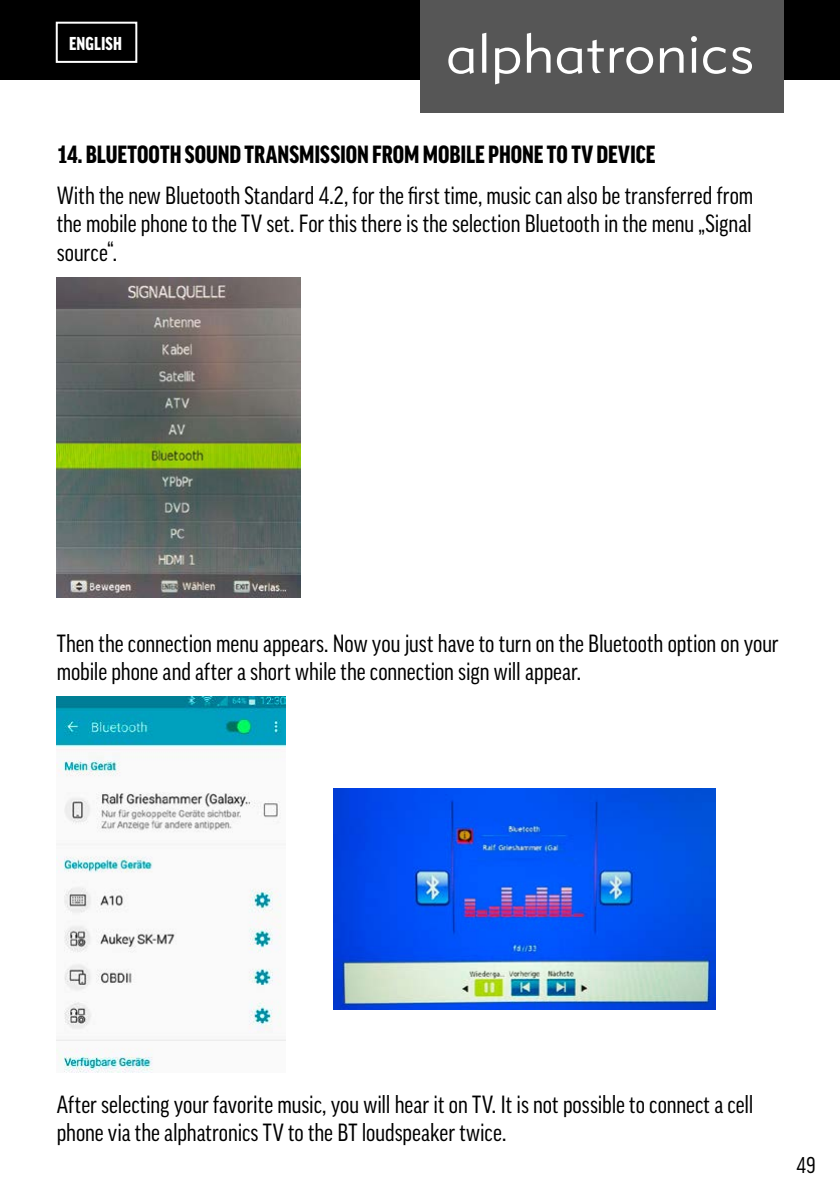
<style>
.page{position:relative;width:840px;height:1191px;background:#fff}
.page>*{position:absolute;margin:0;border:0;box-sizing:border-box;transform-origin:0 0}
.t1{font:condensed 24px/28.8px "Good";color:#000}
.t2{font:900 condensed 24px "Good";color:#000}
.t3{font:condensed 22px "Good";color:#000}
.t4{font:900 condensed 18px "Good";letter-spacing:.01em;color:#fff}
</style>
<div class="page">
<div style="left:0;top:0;width:428px;height:79px;background:#000"></div>
<div style="left:428px;top:0;width:411px;height:79px;background:#000"></div>
<div style="left:420px;top:0;width:362px;height:112px;background:#565656"></div>
<svg style="left:448px;top:48px;width:25px;height:26px"></svg>
<svg style="left:482px;top:33px;width:4px;height:40px"></svg>
<svg style="left:495px;top:48px;width:25px;height:36px"></svg>
<svg style="left:526px;top:33px;width:24px;height:40px"></svg>
<svg style="left:556px;top:40px;width:47px;height:34px"></svg>
<svg style="left:609px;top:47px;width:43px;height:27px"></svg>
<svg style="left:659px;top:48px;width:24px;height:25px"></svg>
<svg style="left:691px;top:36px;width:5px;height:37px"></svg>
<svg style="left:703px;top:47px;width:22px;height:27px"></svg>
<svg style="left:732px;top:47px;width:19px;height:27px"></svg>
<div style="left:56px;top:22px;width:81px;height:41px;border:2px solid #fff"></div>
<img style="left:57px;top:277px;width:243px;height:320px">
<img style="left:57px;top:696px;width:229px;height:376px">
<img style="left:333px;top:788px;width:381px;height:221px">
<p class="t4" style="left:69px;top:33px;width:54px">ENGLISH</p>
<p class="t2" style="left:57px;top:141px;width:600px">14. BLUETOOTH SOUND TRANSMISSION FROM MOBILE PHONE TO TV DEVICE</p>
<p class="t1" style="left:57px;top:180px;width:697px;text-align:justify">With the new Bluetooth Standard 4.2, for the first time, music can also be transferred from the mobile phone to the TV set. For this there is the selection Bluetooth in the menu „Signal source“.</p>
<p class="t1" style="left:57px;top:628px;width:723px">Then the connection menu appears. Now you just have to turn on the Bluetooth option on your mobile phone and after a short while the connection sign will appear.</p>
<p class="t1" style="left:57px;top:1089px;width:698px">After selecting your favorite music, you will hear it on TV. It is not possible to connect a cell phone via the alphatronics TV to the BT loudspeaker twice.</p>
<p class="t3" style="left:796px;top:1152px;width:21px">49</p>
</div>
